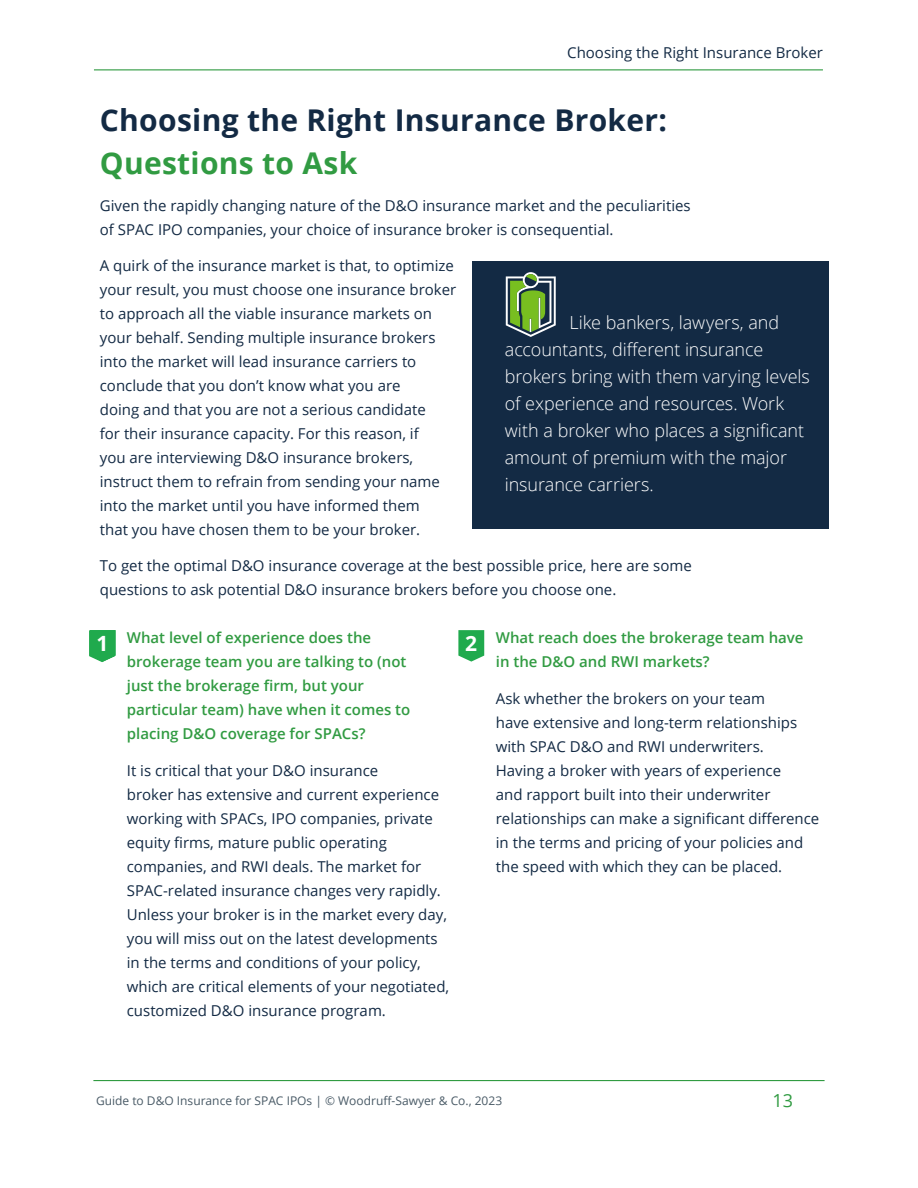
<style>
.page{position:relative;width:918px;height:1188px;background:#fff}
.page>*{position:absolute;margin:0;border:0;box-sizing:border-box;transform-origin:0 0}
.t1{font:700 30px "Open Sans";letter-spacing:.01em;color:#132a44}
.t2{font:700 30px "Open Sans";letter-spacing:.01em;color:#319b42}
.t3{font:700 21px "Open Sans";color:#fff}
.t4{font:300 18px/27px "Open Sans";letter-spacing:-.005em;color:#fff}
.t5{font:18px "Open Sans";color:#319b42}
.t6{font:15px/24px "Open Sans";color:#132a44}
.t7{font:600 15px/24px "Open Sans";color:#319b42}
.t8{font:12px "Open Sans";color:#495a66}
</style>
<div class="page">
<hr style="left:94px;top:69px;width:729px;height:1px;background:#319b42">
<hr style="left:93px;top:1080px;width:732px;height:1px;background:#319b42">
<div style="left:472px;top:261px;width:357px;height:268px;background:#132a44"></div>
<svg style="left:506px;top:272px;width:50px;height:65px"></svg>
<svg style="left:89px;top:630px;width:27px;height:32px"></svg>
<svg style="left:458px;top:630px;width:26px;height:32px"></svg>
<p class="t6" style="left:567px;top:40px;width:257px">Choosing the Right Insurance Broker</p>
<h1 class="t1" style="left:100px;top:99px;width:569px">Choosing the Right Insurance Broker:</h1>
<h1 class="t2" style="left:100px;top:142px;width:259px">Questions to Ask</h1>
<p class="t6" style="left:100px;top:193px;width:592px">Given the rapidly changing nature of the D&amp;O insurance market and the peculiarities of SPAC IPO companies, your choice of insurance broker is consequential.</p>
<p class="t6" style="left:100px;top:253px;width:358px">A quirk of the insurance market is that, to optimize your result, you must choose one insurance broker to approach all the viable insurance markets on your behalf. Sending multiple insurance brokers into the market will lead insurance carriers to conclude that you don’t know what you are<br>doing and that you are not a serious candidate<br>for their insurance capacity. For this reason, if<br>you are interviewing D&amp;O insurance brokers, instruct them to refrain from sending your name into the market until you have informed them<br>that you have chosen them to be your broker.</p>
<p class="t6" style="left:100px;top:553px;width:593px">To get the optimal D&amp;O insurance coverage at the best possible price, here are some questions to ask potential D&amp;O insurance brokers before you choose one.</p>
<p class="t7" style="left:127px;top:625px;width:285px">What level of experience does the brokerage team you are talking to (not just the brokerage firm, but your particular team) have when it comes to placing D&amp;O coverage for SPACs?</p>
<p class="t6" style="left:127px;top:758px;width:324px">It is critical that your D&amp;O insurance<br>broker has extensive and current experience working with SPACs, IPO companies, private equity firms, mature public operating companies, and RWI deals. The market for SPAC-related insurance changes very rapidly.<br>Unless your broker is in the market every day, you will miss out on the latest developments in the terms and conditions of your policy, which are critical elements of your negotiated, customized D&amp;O insurance program.</p>
<p class="t4" style="left:505px;top:309px;width:307px;text-indent:65px">Like bankers, lawyers, and accountants, different insurance brokers bring with them varying levels of experience and resources. Work with a broker who places a significant amount of premium with the major insurance carriers.</p>
<p class="t7" style="left:496px;top:625px;width:309px">What reach does the brokerage team have in the D&amp;O and RWI markets?</p>
<p class="t6" style="left:496px;top:686px;width:325px">Ask whether the brokers on your team<br>have extensive and long-term relationships with SPAC D&amp;O and RWI underwriters.<br>Having a broker with years of experience<br>and rapport built into their underwriter relationships can make a significant difference in the terms and pricing of your policies and the speed with which they can be placed.</p>
<h2 class="t3" style="left:96px;top:629px;width:13px">1</h2>
<h2 class="t3" style="left:465px;top:628px;width:13px">2</h2>
<p class="t8" style="left:96px;top:1093px;width:408px">Guide to D&amp;O Insurance for SPAC IPOs | © Woodruff-Sawyer &amp; Co., 2023</p>
<p class="t5" style="left:773px;top:1088px;width:22px">13</p>
</div>
